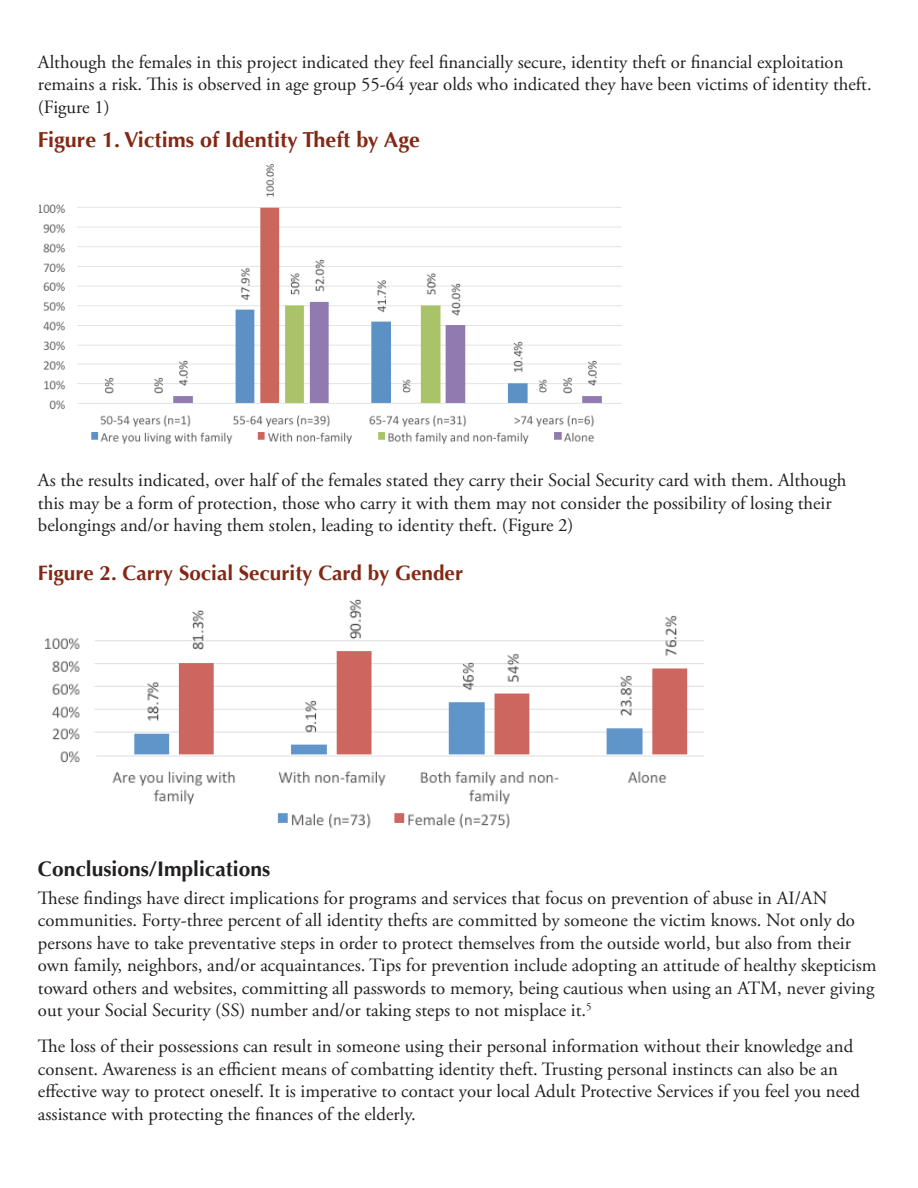
<style>
.page{position:relative;width:918px;height:1188px;background:#fff}
.page>*{position:absolute;margin:0;border:0;box-sizing:border-box;transform-origin:0 0}
.t1{font:700 21.6px "Optima";color:#822814}
.sub_header{font:700 21px "Optima";color:#231f20}
.t2{font:700 20.7px "Optima";color:#822814}
.text{font:18.75px/22.5px "Adobe Garamond Pro";color:#231f20}
</style>
<div class="page">
<img style="left:39px;top:164px;width:583px;height:280px">
<img style="left:45px;top:599px;width:658px;height:230px">
<p class="text" style="left:38px;top:51px;width:835px">Although the females in this project indicated they feel financially secure, identity theft or financial exploitation remains a risk. This is observed in age group 55-64 year olds who indicated they have been victims of identity theft. (Figure 1)</p>
<p class="t1" style="left:38px;top:127px;width:384px">Figure 1. Victims of Identity Theft by Age</p>
<p class="text" style="left:38px;top:470px;width:810px">As the results indicated, over half of the females stated they carry their Social Security card with them. Although this may be a form of protection, those who carry it with them may not consider the possibility of losing their belongings and/or having them stolen, leading to identity theft. (Figure 2)</p>
<p class="t2" style="left:38px;top:561px;width:427px">Figure 2. Carry Social Security Card by Gender</p>
<p class="sub_header" style="left:38px;top:856px;width:234px">Conclusions/Implications</p>
<p class="text" style="left:38px;top:887px;width:840px">These findings have direct implications for programs and services that focus on prevention of abuse in AI/AN communities. Forty-three percent of all identity thefts are committed by someone the victim knows. Not only do persons have to take preventative steps in order to protect themselves from the outside world, but also from their own family, neighbors, and/or acquaintances. Tips for prevention include adopting an attitude of healthy skepticism toward others and websites, committing all passwords to memory, being cautious when using an ATM, never giving out your Social Security (SS) number and/or taking steps to not misplace it.<sup>5</sup></p>
<p class="text" style="left:38px;top:1036px;width:824px">The loss of their possessions can result in someone using their personal information without their knowledge and consent. Awareness is an efficient means of combatting identity theft. Trusting personal instincts can also be an effective way to protect oneself. It is imperative to contact your local Adult Protective Services if you feel you need assistance with protecting the finances of the elderly.</p>
</div>
